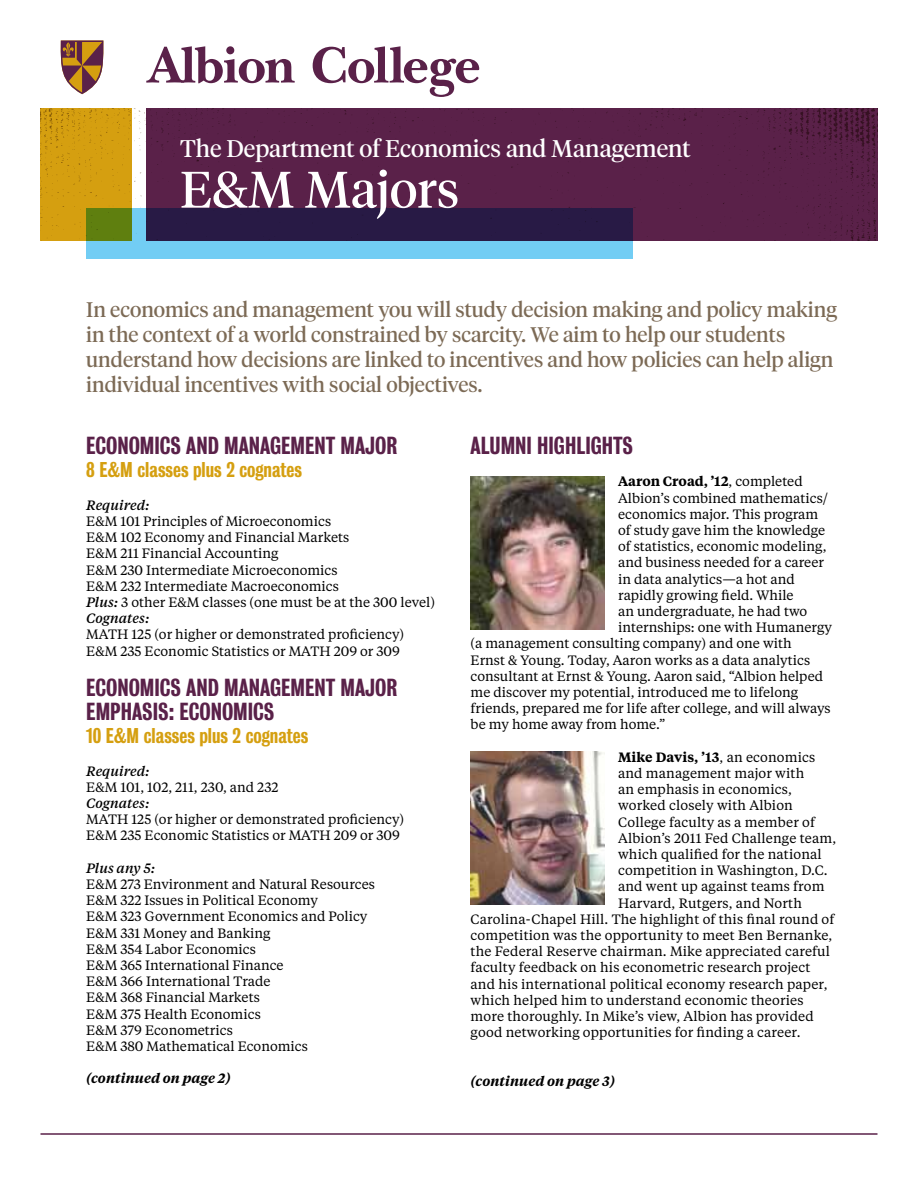
<style>
.page{position:relative;width:918px;height:1188px;background:#fff}
.page>*{position:absolute;margin:0;border:0;box-sizing:border-box;transform-origin:0 0}
.t1{font:51px "Tiempos Headline";color:#fff}
.t2{font:24px "Tiempos Headline";color:#fff}
.t3{font:22.5px/24px "Bureau Grotesque Three Five";color:#5a2149}
.t4{font:21px/25.2px "Tiempos Headline";color:#7c6a55}
.t5{font:19.5px "Bureau Grotesque Three Five";color:#d59f10}
.t6{font:13.5px/16.2px "Tiempos Text";color:#000}
.t7{font:600 13.5px "Tiempos Text";color:#000}
.t8{font:italic 500 13.5px "Tiempos Text";color:#000}
.t9{font:italic 600 13.5px "Tiempos Text";color:#000}
.s1{font-weight:400}
.s2{font-weight:500;font-style:italic}
</style>
<div class="page">
<svg style="left:146px;top:46px;width:149px;height:37px"></svg>
<svg style="left:313px;top:46px;width:166px;height:51px"></svg>
<svg style="left:60px;top:40px;width:43px;height:54px"></svg>
<img style="left:41px;top:108px;width:836px;height:132px">
<svg style="left:86px;top:209px;width:547px;height:50px;background:#466283"></svg>
<hr style="left:40px;top:1133px;width:838px;height:2px;background:#5a2149">
<img style="left:471px;top:477px;width:134px;height:153px">
<img style="left:471px;top:751px;width:134px;height:153px">
<h2 class="t2" style="left:180px;top:132px;width:512px">The Department of Economics and Management</h2>
<h1 class="t1" style="left:180px;top:155px;width:281px">E&amp;M Majors</h1>
<p class="t4" style="left:86px;top:296px;width:752px">In economics and management you will study decision making and policy making in the context of a world constrained by scarcity. We aim to help our students understand how decisions are linked to incentives and how policies can help align individual incentives with social objectives.</p>
<h3 class="t3" style="left:471px;top:433px;width:164px">ALUMNI HIGHLIGHTS</h3>
<p class="t7" style="left:618px;top:472px;width:186px">Aaron Croad, ’12<span class="s1">, completed</span></p>
<p class="t6" style="left:618px;top:489px;width:211px">Albion’s combined mathematics/</p>
<p class="t6" style="left:618px;top:505px;width:202px">economics major. This program</p>
<p class="t6" style="left:618px;top:521px;width:209px">of study gave him the knowledge</p>
<p class="t6" style="left:618px;top:538px;width:210px">of statistics, economic modeling,</p>
<p class="t6" style="left:618px;top:554px;width:207px">and business needed for a career</p>
<p class="t6" style="left:618px;top:570px;width:178px">in data analytics—a hot and</p>
<p class="t6" style="left:618px;top:586px;width:177px">rapidly growing field. While</p>
<p class="t6" style="left:618px;top:602px;width:191px">an undergraduate, he had two</p>
<p class="t6" style="left:618px;top:619px;width:215px">internships: one with Humanergy</p>
<p class="t6" style="left:471px;top:635px;width:323px">(a management consulting company) and one with</p>
<p class="t6" style="left:471px;top:651px;width:341px">Ernst &amp; Young. Today, Aaron works as a data analytics</p>
<p class="t6" style="left:471px;top:667px;width:354px">consultant at Ernst &amp; Young. Aaron said, “Albion helped</p>
<p class="t6" style="left:471px;top:683px;width:329px">me discover my potential, introduced me to lifelong</p>
<p class="t6" style="left:471px;top:700px;width:362px">friends, prepared me for life after college, and will always</p>
<p class="t6" style="left:471px;top:716px;width:196px">be my home away from home.”</p>
<p class="t7" style="left:618px;top:748px;width:199px">Mike Davis, ’13<span class="s1">, an economics</span></p>
<p class="t6" style="left:618px;top:764px;width:188px">and management major with</p>
<p class="t6" style="left:618px;top:781px;width:175px">an emphasis in economics,</p>
<p class="t6" style="left:618px;top:797px;width:176px">worked closely with Albion</p>
<p class="t6" style="left:618px;top:813px;width:198px">College faculty as a member of</p>
<p class="t6" style="left:618px;top:829px;width:220px">Albion’s 2011 Fed Challenge team,</p>
<p class="t6" style="left:618px;top:845px;width:205px">which qualified for the national</p>
<p class="t6" style="left:618px;top:862px;width:211px">competition in Washington, D.C.</p>
<p class="t6" style="left:618px;top:878px;width:208px">and went up against teams from</p>
<p class="t6" style="left:618px;top:894px;width:185px">Harvard, Rutgers, and North</p>
<p class="t6" style="left:471px;top:910px;width:365px">Carolina-Chapel Hill. The highlight of this final round of</p>
<p class="t6" style="left:471px;top:926px;width:363px">competition was the opportunity to meet Ben Bernanke,</p>
<p class="t6" style="left:471px;top:943px;width:361px">the Federal Reserve chairman. Mike appreciated careful</p>
<p class="t6" style="left:471px;top:959px;width:341px">faculty feedback on his econometric research project</p>
<p class="t6" style="left:471px;top:975px;width:358px">and his international political economy research paper,</p>
<p class="t6" style="left:471px;top:991px;width:334px">which helped him to understand economic theories</p>
<p class="t6" style="left:471px;top:1007px;width:345px">more thoroughly. In Mike’s view, Albion has provided</p>
<p class="t6" style="left:471px;top:1024px;width:331px">good networking opportunities for finding a career.</p>
<p class="t9" style="left:471px;top:1072px;width:146px">(continued on page 3)</p>
<h3 class="t3" style="left:86px;top:433px;width:313px">ECONOMICS AND MANAGEMENT MAJOR</h3>
<h3 class="t5" style="left:86px;top:459px;width:217px">8 E&amp;M classes plus 2 cognates</h3>
<p class="t8" style="left:86px;top:496px;width:65px">Required:</p>
<p class="t6" style="left:86px;top:512px;width:350px">E&amp;M 101 Principles of Microeconomics<br>E&amp;M 102 Economy and Financial Markets<br>E&amp;M 211 Financial Accounting<br>E&amp;M 230 Intermediate Microeconomics<br>E&amp;M 232 Intermediate Macroeconomics<br><span class="s2">Plus:</span> 3 other E&amp;M classes (one must be at the 300 level)<br><span class="s2">Cognates:</span></p>
<p class="t6" style="left:86px;top:626px;width:319px">MATH 125 (or higher or demonstrated proficiency)<br>E&amp;M 235 Economic Statistics or MATH 209 or 309</p>
<h3 class="t3" style="left:86px;top:675px;width:313px">ECONOMICS AND MANAGEMENT MAJOR<br>EMPHASIS: ECONOMICS</h3>
<h3 class="t5" style="left:86px;top:724px;width:223px">10 E&amp;M classes plus 2 cognates</h3>
<p class="t8" style="left:86px;top:762px;width:65px">Required:</p>
<p class="t6" style="left:86px;top:778px;width:194px">E&amp;M 101, 102, 211, 230, and 232</p>
<p class="t8" style="left:86px;top:794px;width:65px">Cognates:</p>
<p class="t6" style="left:86px;top:811px;width:319px">MATH 125 (or higher or demonstrated proficiency)<br>E&amp;M 235 Economic Statistics or MATH 209 or 309</p>
<p class="t8" style="left:86px;top:859px;width:70px">Plus any 5:</p>
<p class="t6" style="left:86px;top:875px;width:290px">E&amp;M 273 Environment and Natural Resources<br>E&amp;M 322 Issues in Political Economy<br>E&amp;M 323 Government Economics and Policy<br>E&amp;M 331 Money and Banking<br>E&amp;M 354 Labor Economics<br>E&amp;M 365 International Finance<br>E&amp;M 366 International Trade<br>E&amp;M 368 Financial Markets<br>E&amp;M 375 Health Economics<br>E&amp;M 379 Econometrics<br>E&amp;M 380 Mathematical Economics</p>
<p class="t9" style="left:86px;top:1069px;width:146px">(continued on page 2)</p>
</div>
